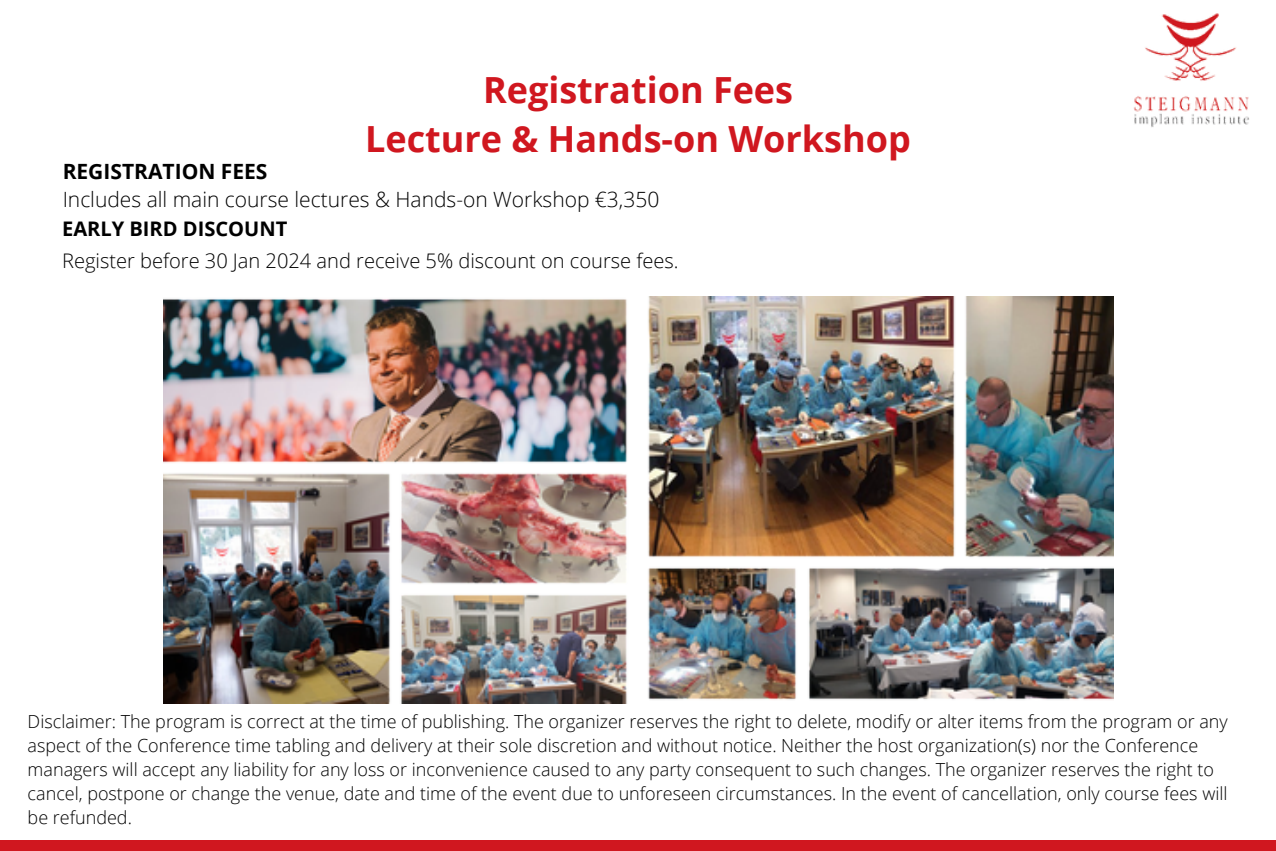
<style>
.page{position:relative;width:1276px;height:851px;background:#fff}
.page>*{position:absolute;margin:0;border:0;box-sizing:border-box;transform-origin:0 0}
.t1{font:700 36px "Open Sans";color:#d0171f}
.t2{font:300 21px "Open Sans";color:#000}
.t3{font:700 21px "Open Sans";color:#000}
.t4{font:300 20.1px "Open Sans";color:#000}
.t5{font:700 20.1px "Open Sans";color:#000}
.t6{font:300 18px/24px "Open Sans";color:#000}
</style>
<div class="page">
<img style="left:1134px;top:13px;width:115px;height:114px">
<div style="left:0;top:839px;width:1275px;height:11px;background:#d0171f"></div>
<img style="left:164px;top:296px;width:949px;height:408px">
<p class="t1" style="left:483px;top:64px;width:311px">Registration Fees</p>
<p class="t1" style="left:365px;top:114px;width:547px">Lecture &amp; Hands-on Workshop</p>
<p class="t3" style="left:63px;top:156px;width:206px">REGISTRATION FEES</p>
<p class="t2" style="left:63px;top:184px;width:598px">Includes all main course lectures &amp; Hands-on Workshop €3,350</p>
<p class="t5" style="left:62px;top:214px;width:227px">EARLY BIRD DISCOUNT</p>
<p class="t4" style="left:62px;top:246px;width:618px">Register before 30 Jan 2024 and receive 5% discount on course fees.</p>
<p class="t6" style="left:28px;top:708px;width:1201px">Disclaimer: The program is correct at the time of publishing. The organizer reserves the right to delete, modify or alter items from the program or any aspect of the Conference time tabling and delivery at their sole discretion and without notice. Neither the host organization(s) nor the Conference managers will accept any liability for any loss or inconvenience caused to any party consequent to such changes. The organizer reserves the right to cancel, postpone or change the venue, date and time of the event due to unforeseen circumstances. In the event of cancellation, only course fees will be refunded.</p>
</div>
